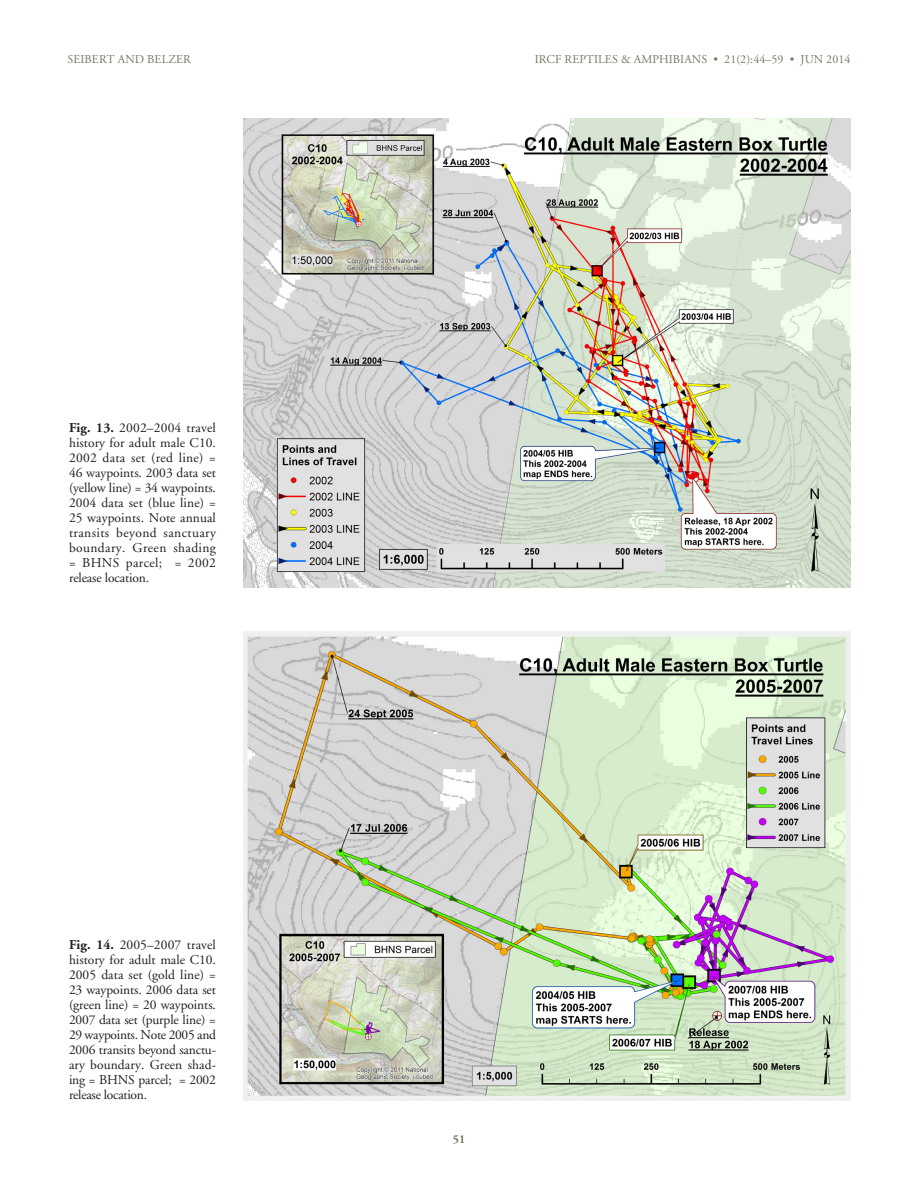
<style>
.page{position:relative;width:918px;height:1188px;background:#fff}
.page>*{position:absolute;margin:0;border:0;box-sizing:border-box;transform-origin:0 0}
.Figure_Caption{font:13.5px/15px "Adobe Garamond";letter-spacing:.005em;color:#231f20;text-align:justify}
.Running_Head_RIGHT{font:12px "Adobe Garamond";letter-spacing:.005em;color:#717a60}
.Running_Head_LEFT{font:12px "Adobe Garamond";letter-spacing:.005em;color:#717a60}
.t1{font:700 12px "Adobe Garamond";color:#717a60}
.s1{font-weight:700}
</style>
<div class="page">
<img style="left:243px;top:118px;width:607px;height:470px">
<img style="left:243px;top:631px;width:607px;height:469px">
<p class="Running_Head_LEFT" style="left:68px;top:53px;width:125px">SEIBERT AND BELZER</p>
<p class="Running_Head_RIGHT" style="left:535px;top:53px;width:317px">IRCF REPTILES &amp; AMPHIBIANS • 21(2):44–59 • JUN 2014</p>
<p class="Figure_Caption" style="left:69px;top:420px;width:149px"><span class="s1">Fig. 13.</span> 2002–2004 travel history for adult male C10.<br>2002 data set (red line) = 46 waypoints. 2003 data set (yellow line) = 34 waypoints.<br>2004 data set (blue line) = 25 waypoints. Note annual transits beyond sanctuary boundary. Green shading = BHNS parcel; = 2002 release location.</p>
<p class="Figure_Caption" style="left:69px;top:937px;width:149px"><span class="s1">Fig. 14.</span> 2005–2007 travel history for adult male C10.<br>2005 data set (gold line) = 23 waypoints. 2006 data set (green line) = 20 waypoints.<br>2007 data set (purple line) = 29 waypoints. Note 2005 and 2006 transits beyond sanctu&shy;ary boundary. Green shad&shy;ing = BHNS parcel; = 2002 release location.</p>
<p class="t1" style="left:453px;top:1132px;width:14px">51</p>
</div>
